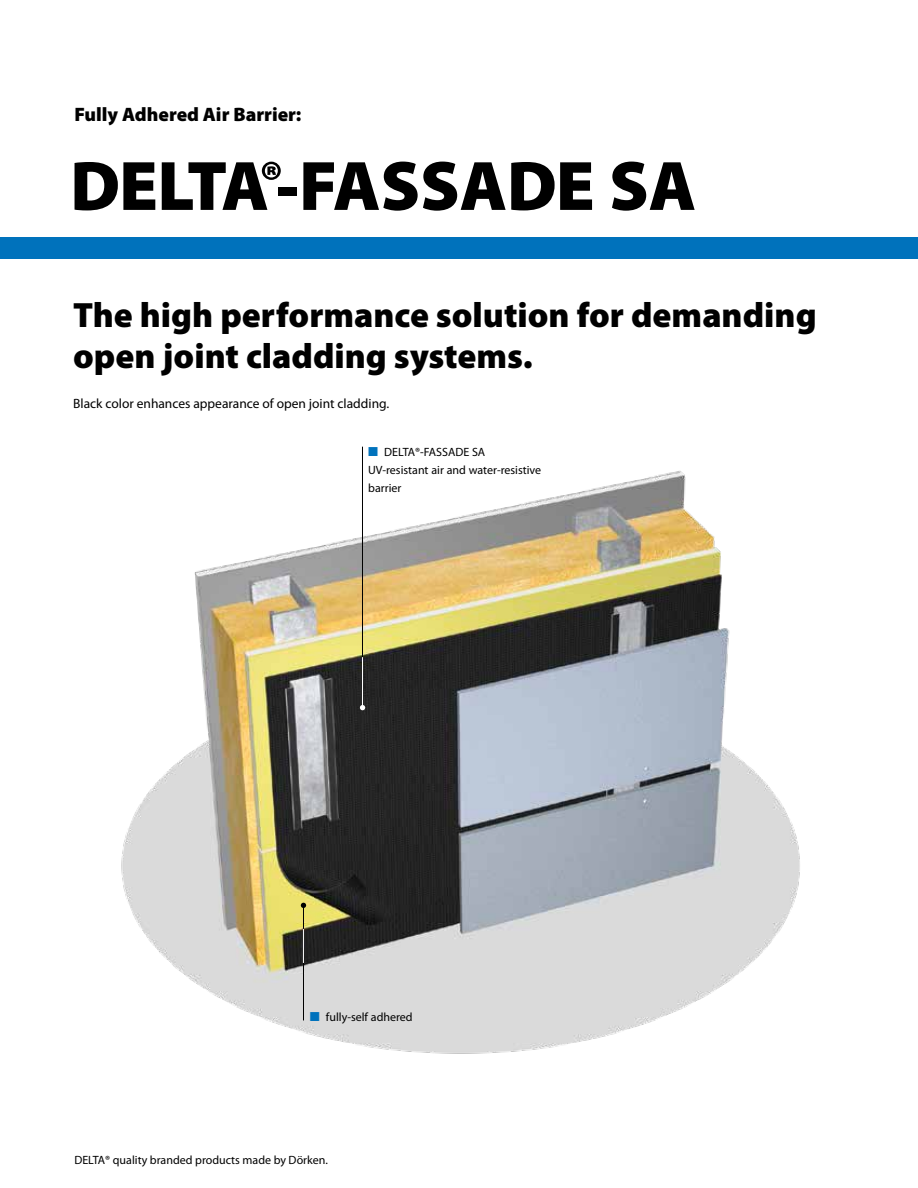
<style>
.page{position:relative;width:918px;height:1188px;background:#fff}
.page>*{position:absolute;margin:0;border:0;box-sizing:border-box;transform-origin:0 0}
.t1{font:900 70.5px "Delta Myriad Pro";color:#000}
.t2{font:900 35.25px/40.5px "Myriad Pro Doerken";color:#000}
.t3{font:900 19.5px "Myriad Pro Doerken";color:#000}
.t4{font:13.5px "Myriad Pro Doerken";color:#000}
.t5{font:12px/18px "Myriad Pro Doerken";color:#000}
.s1{font-family:"Myriad Pro Doerken"}
.s2{font-weight:600;color:#0072bc}
</style>
<div class="page">
<img style="left:121px;top:471px;width:679px;height:583px">
<div style="left:0;top:237px;width:918px;height:21px;background:#0072bc"></div>
<hr style="left:362px;top:447px;width:1px;height:258px;background:#000">
<svg style="left:360px;top:705px;width:5px;height:5px"></svg>
<hr style="left:362px;top:657px;width:1px;height:48px;background:#fff">
<hr style="left:303px;top:905px;width:1px;height:115px;background:#000">
<hr style="left:303px;top:929px;width:1px;height:34px;background:#fff">
<svg style="left:301px;top:903px;width:5px;height:5px"></svg>
<h3 class="t3" style="left:74px;top:101px;width:228px">Fully Adhered Air Barrier:</h3>
<h1 class="t1" style="left:70px;top:139px;width:627px">DELTA®-FASSADE <span class="s1">SA</span></h1>
<h2 class="t2" style="left:73px;top:294px;width:745px">The high performance solution for demanding open joint cladding systems.</h2>
<p class="t4" style="left:73px;top:395px;width:318px">Black color enhances appearance of open joint cladding.</p>
<p class="t5" style="left:368px;top:443px;width:175px"><span class="s2">■</span> DELTA®-FASSADE SA<br>UV-resistant air and water-resistive barrier</p>
<p class="t5" style="left:310px;top:1007px;width:104px"><span class="s2">■</span> fully-self adhered</p>
<p class="t5" style="left:74px;top:1151px;width:255px">DELTA® quality branded products made by Dörken.</p>
</div>
